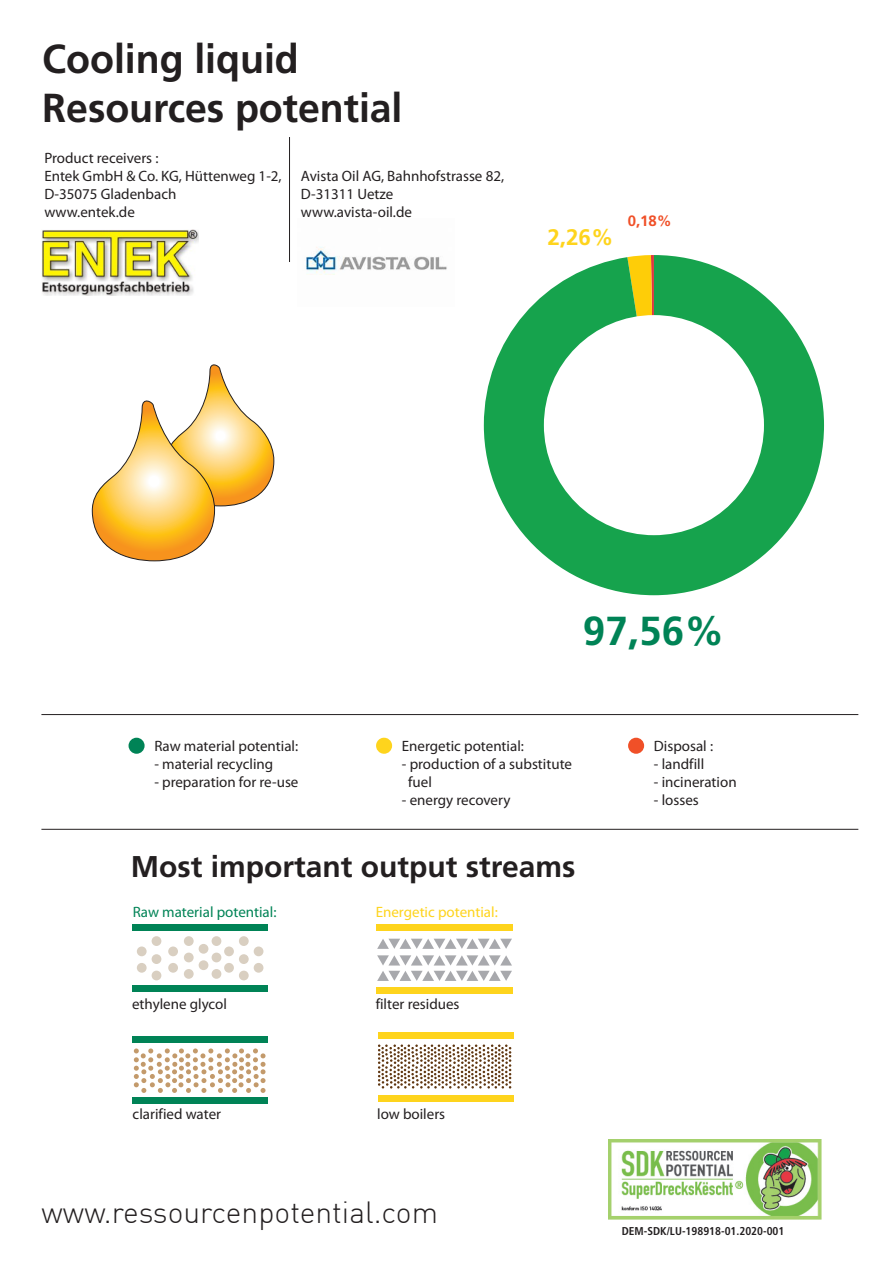
<style>
.page{position:relative;width:893px;height:1263px;background:#fff}
.page>*{position:absolute;margin:0;border:0;box-sizing:border-box;transform-origin:0 0}
.t1{font:700 40.5px/48.6px "Frutiger LT Std";color:#231f20}
.t2{font:700 40.5px "Frutiger LT Std";color:#008356}
.t3{font:300 30px "DIN";color:#231f20}
.t4{font:700 30px "Frutiger LT Std";color:#231f20}
.t5{font:700 22.5px "Frutiger LT Std";color:#fed41d}
.t6{font:15px/18px "Myriad Pro";color:#231f20}
.t7{font:15px "Myriad Pro";color:#008356}
.t8{font:15px "Myriad Pro";color:#fed41d}
.t9{font:700 15px "Frutiger LT Std";color:#f05028}
.t10{font:700 condensed 11.4px "Frutiger LT Std";color:#231f20}
</style>
<div class="page">
<div style="left:184px;top:969px;width:10px;height:10px;background:#d9cfc1;border-radius:50%"></div>
<div style="left:212px;top:969px;width:9px;height:10px;background:#d9cfc1;border-radius:50%"></div>
<div style="left:199px;top:960px;width:9px;height:10px;background:#d9cfc1;border-radius:50%"></div>
<div style="left:184px;top:952px;width:10px;height:10px;background:#d9cfc1;border-radius:50%"></div>
<div style="left:212px;top:952px;width:9px;height:10px;background:#d9cfc1;border-radius:50%"></div>
<div style="left:199px;top:944px;width:9px;height:10px;background:#d9cfc1;border-radius:50%"></div>
<div style="left:184px;top:936px;width:10px;height:10px;background:#d9cfc1;border-radius:50%"></div>
<div style="left:212px;top:936px;width:9px;height:10px;background:#d9cfc1;border-radius:50%"></div>
<div style="left:152px;top:936px;width:9px;height:10px;background:#d9cfc1;border-radius:50%"></div>
<div style="left:152px;top:971px;width:9px;height:9px;background:#d9cfc1;border-radius:50%"></div>
<div style="left:137px;top:963px;width:10px;height:10px;background:#d9cfc1;border-radius:50%"></div>
<div style="left:168px;top:963px;width:10px;height:10px;background:#d9cfc1;border-radius:50%"></div>
<div style="left:152px;top:954px;width:9px;height:10px;background:#d9cfc1;border-radius:50%"></div>
<div style="left:137px;top:946px;width:10px;height:10px;background:#d9cfc1;border-radius:50%"></div>
<div style="left:168px;top:946px;width:10px;height:10px;background:#d9cfc1;border-radius:50%"></div>
<div style="left:239px;top:936px;width:10px;height:10px;background:#d9cfc1;border-radius:50%"></div>
<div style="left:239px;top:971px;width:10px;height:9px;background:#d9cfc1;border-radius:50%"></div>
<div style="left:224px;top:963px;width:10px;height:10px;background:#d9cfc1;border-radius:50%"></div>
<div style="left:254px;top:963px;width:9px;height:10px;background:#d9cfc1;border-radius:50%"></div>
<div style="left:239px;top:954px;width:10px;height:10px;background:#d9cfc1;border-radius:50%"></div>
<div style="left:224px;top:946px;width:10px;height:10px;background:#d9cfc1;border-radius:50%"></div>
<div style="left:254px;top:946px;width:9px;height:10px;background:#d9cfc1;border-radius:50%"></div>
<div style="left:133px;top:1036px;width:135px;height:6px;background:#008356"></div>
<div style="left:133px;top:1097px;width:135px;height:6px;background:#008356"></div>
<div style="left:133px;top:924px;width:135px;height:7px;background:#008356"></div>
<div style="left:133px;top:985px;width:135px;height:7px;background:#008356"></div>
<svg style="left:134px;top:1048px;width:132px;height:45px"></svg>
<svg style="left:378px;top:1044px;width:133px;height:44px"></svg>
<div style="left:376px;top:924px;width:137px;height:7px;background:#fed41d"></div>
<div style="left:376px;top:987px;width:137px;height:7px;background:#fed41d"></div>
<div style="left:628px;top:738px;width:16px;height:16px;background:#f05028;border-radius:50%"></div>
<div style="left:129px;top:738px;width:16px;height:16px;background:#008356;border-radius:50%"></div>
<svg style="left:376px;top:737px;width:16px;height:17px"></svg>
<hr style="left:41px;top:714px;width:817px;height:1px;background:#231f20">
<hr style="left:41px;top:829px;width:817px;height:1px;background:#231f20">
<div style="left:378px;top:1032px;width:135px;height:7px;background:#fed41d"></div>
<div style="left:378px;top:1095px;width:135px;height:7px;background:#fed41d"></div>
<svg style="left:377px;top:939px;width:135px;height:10px"></svg>
<svg style="left:377px;top:955px;width:135px;height:10px"></svg>
<svg style="left:377px;top:971px;width:135px;height:10px"></svg>
<img style="left:42px;top:230px;width:157px;height:65px">
<svg style="left:91px;top:364px;width:183px;height:198px"></svg>
<hr style="left:289px;top:137px;width:1px;height:125px;background:#231f20">
<img style="left:306px;top:247px;width:141px;height:28px">
<img style="left:609px;top:1139px;width:212px;height:81px">
<svg style="left:484px;top:255px;width:340px;height:340px;fill:#16a34d"></svg>
<div style="left:544px;top:315px;width:220px;height:220px;background:#fff;border-radius:50%"></div>
<h1 class="t1" style="left:42px;top:35px;width:362px">Cooling liquid<br>Resources potential</h1>
<p class="t6" style="left:44px;top:148px;width:239px">Product receivers :<br>Entek GmbH &amp; Co. KG, Hüttenweg 1-2,<br>D-35075 Gladenbach<br>www.entek.de</p>
<p class="t6" style="left:301px;top:166px;width:205px">Avista Oil AG, Bahnhofstrasse 82,<br>D-31311 Uetze www.avista-oil.de</p>
<h3 class="t5" style="left:547px;top:224px;width:68px">2,26%</h3>
<p class="t9" style="left:628px;top:212px;width:46px">0,18%</p>
<h1 class="t2" style="left:583px;top:607px;width:143px">97,56%</h1>
<p class="t6" style="left:154px;top:736px;width:145px">Raw material potential:</p>
<p class="t6" style="left:154px;top:754px;width:120px">- material recycling</p>
<p class="t6" style="left:154px;top:772px;width:146px">- preparation for re-use</p>
<p class="t6" style="left:402px;top:736px;width:124px">Energetic potential:</p>
<p class="t6" style="left:408px;top:754px;width:165px;text-indent:-6px">- production of a substitute fuel</p>
<p class="t6" style="left:402px;top:790px;width:110px">- energy recovery</p>
<h2 class="t4" style="left:131px;top:849px;width:446px">Most important output streams</h2>
<p class="t7" style="left:133px;top:903px;width:145px">Raw material potential:</p>
<p class="t8" style="left:376px;top:903px;width:124px">Energetic potential:</p>
<p class="t6" style="left:132px;top:995px;width:96px">ethylene glycol</p>
<p class="t6" style="left:133px;top:1105px;width:90px">clarified water</p>
<p class="t6" style="left:376px;top:994px;width:85px">filter residues</p>
<p class="t6" style="left:377px;top:1105px;width:70px">low boilers</p>
<h2 class="t3" style="left:42px;top:1193px;width:398px">www.ressourcenpotential.com</h2>
<p class="t6" style="left:654px;top:736px;width:61px">Disposal :</p>
<p class="t6" style="left:654px;top:754px;width:52px">- landfill</p>
<p class="t6" style="left:654px;top:772px;width:84px">- incineration</p>
<p class="t6" style="left:654px;top:790px;width:46px">- losses</p>
<p class="t10" style="left:622px;top:1224px;width:164px">DEM-SDK/LU-198918-01.2020-001</p>
</div>
